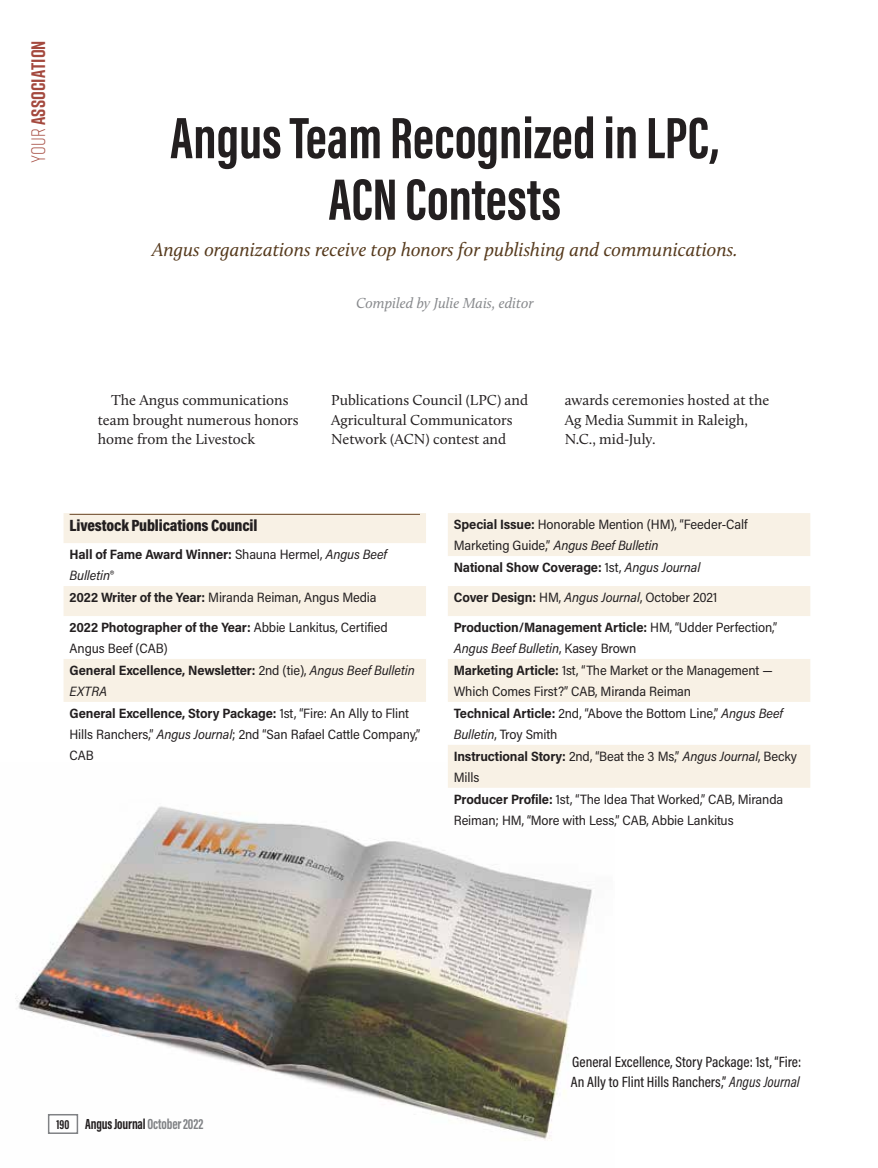
<style>
.page{position:relative;width:878px;height:1168px;background:#fff}
.page>*{position:absolute;margin:0;border:0;box-sizing:border-box;transform-origin:0 0}
.T2_Hed{font:700 60px/61.5px "Acumin Pro Extra Cond";color:#231f20;text-align:center}
.T2_Deck{font:italic 19.5px "Calluna";color:#563a1d}
.t1{font:700 19.5px "Rift";letter-spacing:.005em;color:#a4493e}
.Table_Headline{font:900 16.5px "Acumin Pro Cond";letter-spacing:-.01em;color:#231f20}
.Body_Text{font:15px/19.5px "Calluna";color:#231f20}
.photo_caption{font:500 15px/19.5px "Acumin Pro Cond";color:#231f20}
.T2_Deck-2{font:italic 15px "Calluna";color:#87898c}
.t2{font:700 15px "Acumin Pro Extra Cond";letter-spacing:-.01em;color:#231f20}
.Table_Text{font:13.5px/21px "Acumin Pro Semi Cond";letter-spacing:-.01em;color:#231f20}
.Table_Text-2{font:700 13.5px/21px "Acumin Pro Semi Cond";letter-spacing:-.01em;color:#231f20}
.s1{font-weight:300}
.s2{font-weight:400}
.s3{font-weight:400;font-style:italic}
.s4{font-weight:700}
.s5{font-style:italic}
.s6{font-size:13.5px}
.s7{color:#808285}
</style>
<div class="page">
<img style="left:15px;top:806px;width:577px;height:335px">
<svg style="left:64px;top:513px;width:362px;height:189px;fill:#f8f1e5"></svg>
<hr style="left:70px;top:514px;width:350px;height:1px;background:#6d4b2c">
<svg style="left:448px;top:513px;width:362px;height:275px;fill:#f8f1e5"></svg>
<div style="left:48px;top:1114px;width:30px;height:20px;border:2px solid #808285"></div>
<h2 class="t1" style="left:24px;top:163px;width:124px;rotate:-90deg"><span class="s1">Your</span> ASSOCIATION</h2>
<p class="T2_Hed" style="left:170px;top:107px;width:550px">Angus Team Recognized in LPC,<br>ACN Contests</p>
<p class="T2_Deck" style="left:152px;top:237px;width:587px">Angus organizations receive top honors for publishing and communications.</p>
<p class="T2_Deck-2" style="left:356px;top:294px;width:179px">Compiled by Julie Mais, editor</p>
<p class="Body_Text" style="left:98px;top:390px;width:202px;text-indent:14px">The Angus communications team brought numerous honors home from the Livestock</p>
<p class="Body_Text" style="left:331px;top:390px;width:198px">Publications Council (LPC) and<br>Agricultural Communicators<br>Network (ACN) contest and</p>
<p class="Body_Text" style="left:564px;top:390px;width:206px">awards ceremonies hosted at the<br>Ag Media Summit in Raleigh,<br>N.C., mid-July.</p>
<p class="Table_Headline" style="left:70px;top:515px;width:189px">Livestock Publications Council</p>
<p class="Table_Text-2" style="left:70px;top:543px;width:319px">Hall of Fame Award Winner: <span class="s2">Shauna Hermel,</span> <span class="s3">Angus Beef<br>Bulletin®</span></p>
<p class="Table_Text" style="left:70px;top:586px;width:308px"><span class="s4">2022 Writer of the Year:</span> Miranda Reiman, Angus Media</p>
<p class="Table_Text" style="left:70px;top:616px;width:320px"><span class="s4">2022 Photographer of the Year:</span> Abbie Lankitus, Certified<br>Angus Beef (CAB)</p>
<p class="Table_Text-2" style="left:70px;top:659px;width:347px">General Excellence, Newsletter: <span class="s2">2nd (tie),</span> <span class="s3">Angus Beef Bulletin<br>EXTRA</span></p>
<p class="Table_Text" style="left:70px;top:702px;width:352px"><span class="s4">General Excellence, Story Package:</span> 1st, “Fire: An Ally to Flint<br>Hills Ranchers,” <span class="s5">Angus Journal</span>; 2nd “San Rafael Cattle Company,”<br>CAB</p>
<p class="Table_Text" style="left:454px;top:513px;width:295px"><span class="s4">Special Issue:</span> Honorable Mention (HM), “Feeder-Calf<br>Marketing Guide,” <span class="s5">Angus Beef Bulletin</span></p>
<p class="Table_Text-2" style="left:454px;top:556px;width:248px">National Show Coverage: <span class="s2">1st,</span> <span class="s3">Angus Journal</span></p>
<p class="Table_Text" style="left:454px;top:586px;width:265px"><span class="s4">Cover Design:</span> HM, <span class="s5">Angus Journal</span>, October 2021</p>
<p class="Table_Text" style="left:454px;top:616px;width:325px"><span class="s4">Production/Management Article:</span> HM, “Udder Perfection,”<br><span class="s5">Angus Beef Bulletin</span>, Kasey Brown</p>
<p class="Table_Text" style="left:454px;top:659px;width:320px"><span class="s4">Marketing Article:</span> 1st, “The Market or the Management —<br>Which Comes First?” CAB, Miranda Reiman</p>
<p class="Table_Text" style="left:454px;top:702px;width:330px"><span class="s4">Technical Article:</span> 2nd, “Above the Bottom Line,” <span class="s5">Angus Beef<br>Bulletin</span>, Troy Smith</p>
<p class="Table_Text" style="left:454px;top:745px;width:344px"><span class="s4">Instructional Story:</span> 2nd, “Beat the 3 Ms,” <span class="s5">Angus Journal</span>, Becky<br>Mills</p>
<p class="Table_Text" style="left:454px;top:788px;width:331px"><span class="s4">Producer Profile:</span> 1st, “The Idea That Worked,” CAB, Miranda<br>Reiman; HM, “More with Less,” CAB, Abbie Lankitus</p>
<p class="t2" style="left:56px;top:1115px;width:148px"><span class="s6">190</span> Angus Journal <span class="s7">October 2022</span></p>
<p class="photo_caption" style="left:570px;top:1052px;width:232px">General Excellence, Story Package: 1st, “Fire:<br>An Ally to Flint Hills Ranchers,” <span class="s3">Angus Journal</span></p>
</div>
